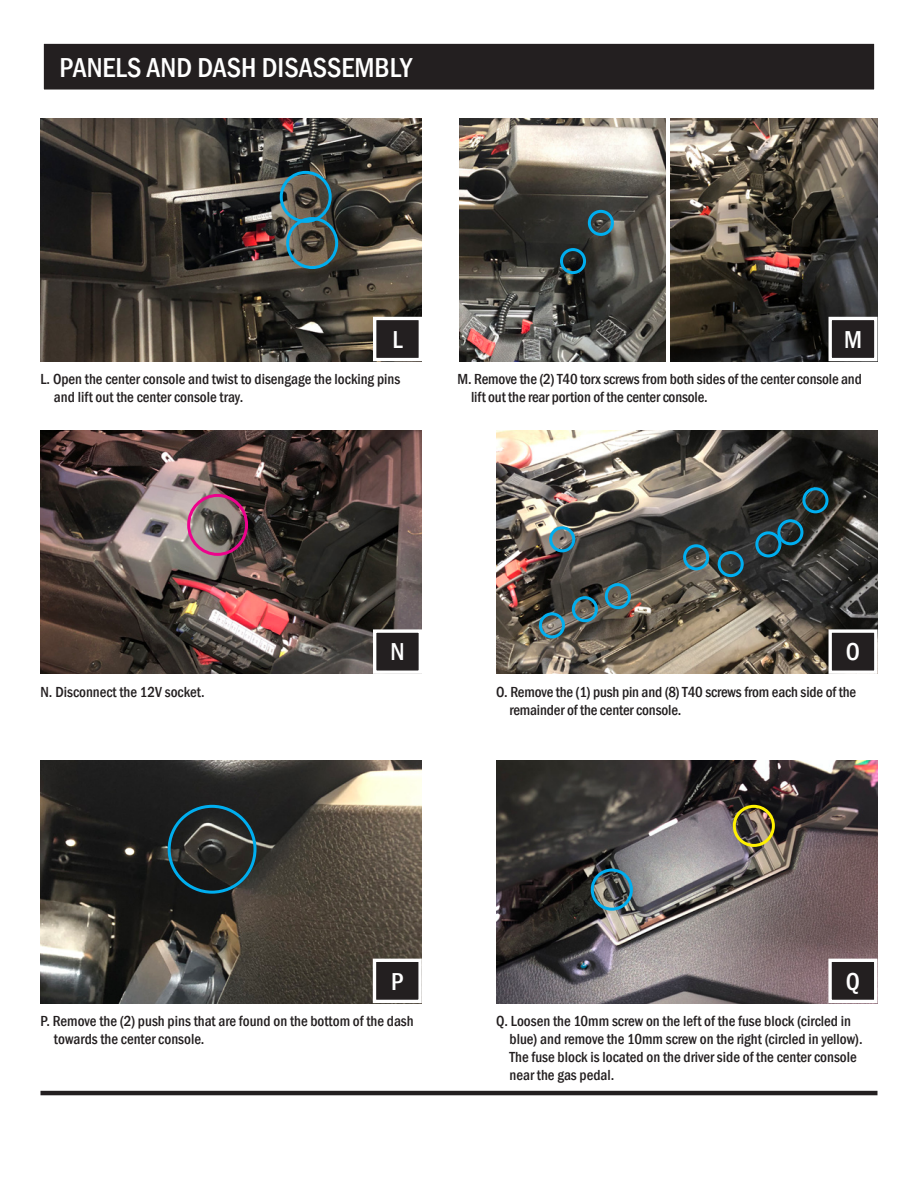
<style>
.page{position:relative;width:918px;height:1188px;background:#fff}
.page>*{position:absolute;margin:0;border:0;box-sizing:border-box;transform-origin:0 0}
.t1{font:500 condensed 28.2px "Franklin Gothic";color:#fff}
.t2{font:500 condensed 25.2px "Franklin Gothic";color:#fff}
.t3{font:500 condensed 15px/18px "Franklin Gothic";color:#231f20}
</style>
<div class="page">
<hr style="left:40px;top:1091px;width:837px;height:4px;background:#231f20">
<img style="left:40px;top:760px;width:382px;height:243px">
<img style="left:496px;top:760px;width:381px;height:243px">
<img style="left:40px;top:431px;width:382px;height:243px">
<img style="left:40px;top:118px;width:382px;height:243px">
<img style="left:671px;top:118px;width:207px;height:243px">
<img style="left:459px;top:118px;width:207px;height:243px">
<img style="left:496px;top:431px;width:382px;height:243px">
<div style="left:43px;top:43px;width:832px;height:47px;background:#231f20"></div>
<svg style="left:371px;top:957px;width:51px;height:47px"></svg>
<svg style="left:827px;top:957px;width:51px;height:47px"></svg>
<svg style="left:371px;top:628px;width:51px;height:46px"></svg>
<svg style="left:371px;top:315px;width:51px;height:47px"></svg>
<svg style="left:827px;top:315px;width:51px;height:47px"></svg>
<svg style="left:827px;top:628px;width:51px;height:46px"></svg>
<div style="left:588px;top:210px;width:26px;height:26px;border:3px solid #00aeef;border-radius:50%"></div>
<div style="left:560px;top:248px;width:26px;height:26px;border:3px solid #00aeef;border-radius:50%"></div>
<div style="left:549px;top:526px;width:26px;height:26px;border:3px solid #00aeef;border-radius:50%"></div>
<div style="left:539px;top:612px;width:26px;height:26px;border:3px solid #00aeef;border-radius:50%"></div>
<div style="left:591px;top:869px;width:42px;height:42px;border:3px solid #00aeef;border-radius:50%"></div>
<div style="left:168px;top:805px;width:88px;height:89px;border:3px solid #00aeef;border-radius:50%"></div>
<div style="left:733px;top:805px;width:42px;height:42px;border:3px solid #fff101;border-radius:50%"></div>
<div style="left:572px;top:596px;width:26px;height:26px;border:3px solid #00aeef;border-radius:50%"></div>
<div style="left:605px;top:583px;width:26px;height:26px;border:3px solid #00aeef;border-radius:50%"></div>
<div style="left:683px;top:544px;width:26px;height:26px;border:3px solid #00aeef;border-radius:50%"></div>
<div style="left:718px;top:551px;width:26px;height:26px;border:3px solid #00aeef;border-radius:50%"></div>
<div style="left:755px;top:531px;width:26px;height:26px;border:3px solid #00aeef;border-radius:50%"></div>
<div style="left:777px;top:519px;width:26px;height:26px;border:3px solid #00aeef;border-radius:50%"></div>
<div style="left:802px;top:487px;width:27px;height:26px;border:3px solid #00aeef;border-radius:50%"></div>
<div style="left:187px;top:494px;width:61px;height:62px;border:3px solid #ed028c;border-radius:50%"></div>
<div style="left:280px;top:171px;width:52px;height:52px;border:3px solid #00aeef;border-radius:50%"></div>
<div style="left:286px;top:217px;width:52px;height:52px;border:3px solid #00aeef;border-radius:50%"></div>
<p class="t1" style="left:60px;top:49px;width:354px">PANELS AND DASH DISASSEMBLY</p>
<p class="t2" style="left:392px;top:323px;width:12px">L</p>
<p class="t2" style="left:844px;top:323px;width:19px">M</p>
<p class="t3" style="left:54px;top:370px;width:348px;text-indent:-14px">L. Open the center console and twist to disengage the locking pins and lift out the center console tray.</p>
<p class="t3" style="left:471px;top:370px;width:392px;text-indent:-14px">M. Remove the (2) T40 torx screws from both sides of the center console and lift out the rear portion of the center console.</p>
<p class="t3" style="left:40px;top:683px;width:166px">N. Disconnect the 12V socket.</p>
<p class="t2" style="left:390px;top:636px;width:16px">N</p>
<p class="t2" style="left:846px;top:636px;width:16px">O</p>
<p class="t3" style="left:510px;top:683px;width:348px;text-indent:-14px">O. Remove the (1) push pin and (8) T40 screws from each side of the remainder of the center console.</p>
<p class="t2" style="left:391px;top:965px;width:14px">P</p>
<p class="t2" style="left:846px;top:965px;width:16px">Q</p>
<p class="t3" style="left:54px;top:1012px;width:361px;text-indent:-14px">P. Remove the (2) push pins that are found on the bottom of the dash towards the center console.</p>
<p class="t3" style="left:510px;top:1012px;width:355px;text-indent:-14px">Q. Loosen the 10mm screw on the left of the fuse block (circled in blue) and remove the 10mm screw on the right (circled in yellow).<br>The fuse block is located on the driver side of the center console near the gas pedal.</p>
</div>
